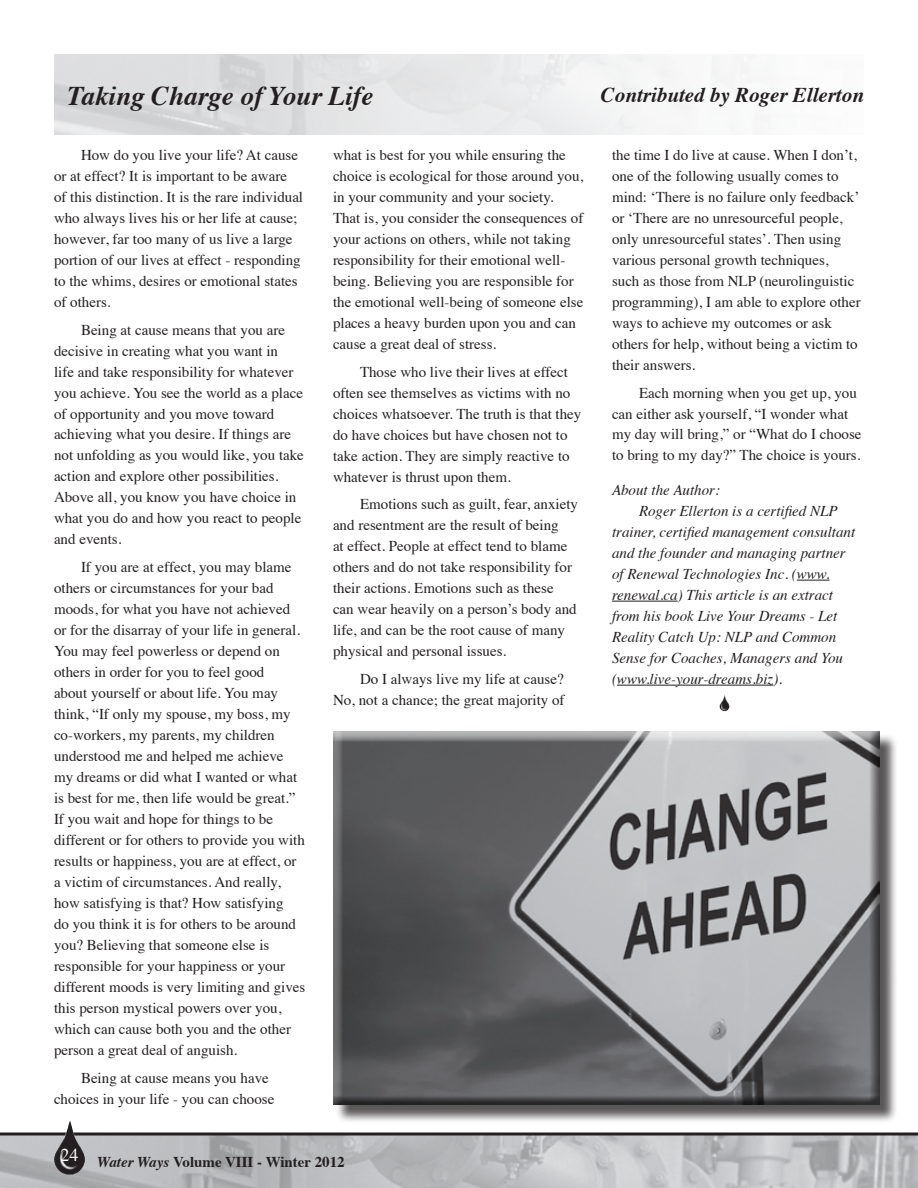
<style>
.page{position:relative;width:918px;height:1188px;background:#fff}
.page>*{position:absolute;margin:0;border:0;box-sizing:border-box;transform-origin:0 0}
.t1{font:italic 700 27px "Times";color:#231f20}
.t2{font:italic 700 21px "Times";color:#231f20}
.t3{font:15px/21px "Times";color:#231f20}
.t4{font:italic 15px "Times";color:#231f20}
.t5{font:700 15px "Times";color:#231f20}
.s1{font-style:italic}
</style>
<div class="page">
<img style="left:0;top:1136px;width:918px;height:52px">
<svg style="left:0;top:1132px;width:918px;height:4px;background:#514e4f"></svg>
<img style="left:54px;top:1120px;width:31px;height:54px">
<hr style="left:797px;top:580px;width:32px;height:1px;background:#231f20">
<hr style="left:612px;top:601px;width:66px;height:1px;background:#231f20">
<hr style="left:617px;top:685px;width:156px;height:1px;background:#231f20">
<div style="left:335px;top:733px;width:563px;height:390px;background:#231f20;opacity:.75"></div>
<div style="left:333px;top:731px;width:547px;height:375px;background:#231f20;opacity:.75"></div>
<img style="left:720px;top:695px;width:9px;height:16px">
<h1 class="t1" style="left:68px;top:70px;width:308px">Taking Charge of Your Life</h1>
<h2 class="t2" style="left:601px;top:76px;width:265px">Contributed by Roger Ellerton</h2>
<p class="t3" style="left:54px;top:143px;width:251px;text-indent:27px">How do you live your life? At cause or at effect? It is important to be aware of this distinction. It is the rare individual who always lives his or her life at cause; however, far too many of us live a large portion of our lives at effect - responding to the whims, desires or emotional states of others.</p>
<p class="t3" style="left:54px;top:318px;width:251px;text-indent:27px">Being at cause means that you are decisive in creating what you want in<br>life and take responsibility for whatever you achieve. You see the world as a place of opportunity and you move toward achieving what you desire. If things are not unfolding as you would like, you take action and explore other possibilities.<br>Above all, you know you have choice in what you do and how you react to people and events.</p>
<p class="t3" style="left:54px;top:555px;width:253px;text-indent:27px">If you are at effect, you may blame others or circumstances for your bad moods, for what you have not achieved or for the disarray of your life in general.<br>You may feel powerless or depend on others in order for you to feel good<br>about yourself or about life. You may think, “If only my spouse, my boss, my co-workers, my parents, my children understood me and helped me achieve my dreams or did what I wanted or what is best for me, then life would be great.” If you wait and hope for things to be different or for others to provide you with results or happiness, you are at effect, or a victim of circumstances. And really, how satisfying is that? How satisfying<br>do you think it is for others to be around you? Believing that someone else is responsible for your happiness or your different moods is very limiting and gives this person mystical powers over you, which can cause both you and the other person a great deal of anguish.</p>
<p class="t3" style="left:54px;top:1066px;width:222px;text-indent:27px">Being at cause means you have choices in your life - you can choose</p>
<p class="t3" style="left:612px;top:143px;width:250px">the time I do live at cause. When I don’t, one of the following usually comes to mind: ‘There is no failure only feedback’ or ‘There are no unresourceful people, only unresourceful states’. Then using various personal growth techniques,<br>such as those from NLP (neurolinguistic programming), I am able to explore other ways to achieve my outcomes or ask others for help, without being a victim to their answers.</p>
<p class="t3" style="left:612px;top:381px;width:251px;text-indent:27px">Each morning when you get up, you can either ask yourself, “I wonder what my day will bring,” or “What do I choose to bring to my day?” The choice is yours.</p>
<p class="t4" style="left:612px;top:477px;width:110px">About the Author:</p>
<p class="t4" style="left:639px;top:498px;width:200px">Roger Ellerton is a certified NLP</p>
<p class="t4" style="left:612px;top:519px;width:245px">trainer, certified management consultant</p>
<p class="t4" style="left:612px;top:540px;width:235px">and the founder and managing partner</p>
<p class="t4" style="left:612px;top:561px;width:219px">of Renewal Technologies Inc. (www.</p>
<p class="t4" style="left:612px;top:582px;width:223px">renewal.ca) This article is an extract</p>
<p class="t4" style="left:612px;top:603px;width:227px">from his book Live Your Dreams - Let</p>
<p class="t4" style="left:612px;top:624px;width:226px">Reality Catch Up: NLP and Common</p>
<p class="t4" style="left:612px;top:645px;width:233px">Sense for Coaches, Managers and You</p>
<p class="t4" style="left:612px;top:666px;width:172px">(www.live-your-dreams.biz).</p>
<p class="t3" style="left:333px;top:143px;width:252px">what is best for you while ensuring the choice is ecological for those around you, in your community and your society.<br>That is, you consider the consequences of your actions on others, while not taking responsibility for their emotional well&shy;being. Believing you are responsible for the emotional well-being of someone else places a heavy burden upon you and can cause a great deal of stress.</p>
<p class="t3" style="left:333px;top:360px;width:250px;text-indent:27px">Those who live their lives at effect often see themselves as victims with no choices whatsoever. The truth is that they do have choices but have chosen not to take action. They are simply reactive to whatever is thrust upon them.</p>
<p class="t3" style="left:333px;top:492px;width:247px;text-indent:27px">Emotions such as guilt, fear, anxiety and resentment are the result of being<br>at effect. People at effect tend to blame others and do not take responsibility for their actions. Emotions such as these can wear heavily on a person’s body and life, and can be the root cause of many physical and personal issues.</p>
<p class="t3" style="left:333px;top:667px;width:233px;text-align:right">Do I always live my life at cause?<br>No, not a chance; the great majority of</p>
<p class="t5" style="left:61px;top:1147px;width:286px"><sup>24</sup> <span class="s1">Water Ways</span> Volume VIII - Winter 2012</p>
</div>
